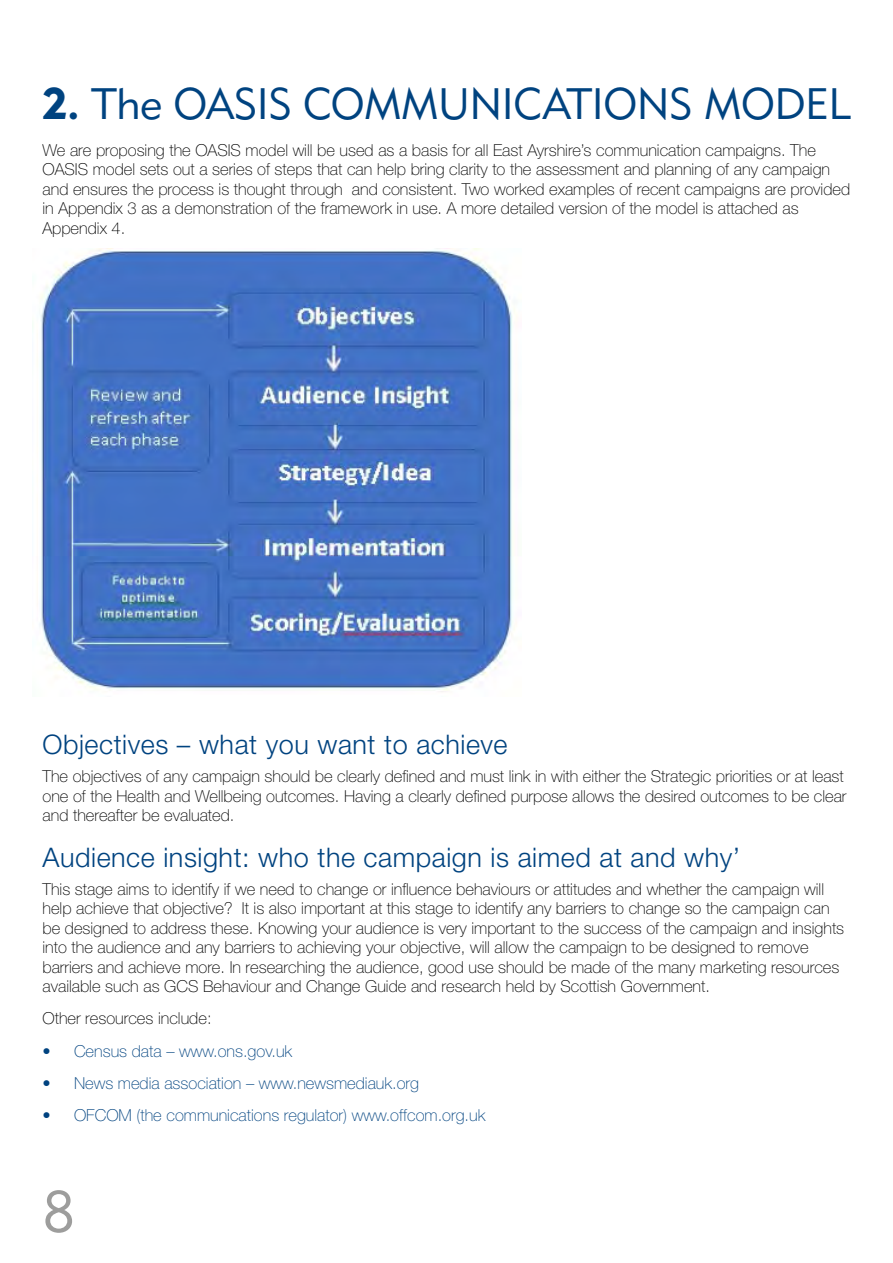
<style>
.page{position:relative;width:893px;height:1263px;background:#fff}
.page>*{position:absolute;margin:0;border:0;box-sizing:border-box;transform-origin:0 0}
.t1{font:57px "Geometric 415 BT Lite A";color:#9d9d9c}
.t2{font:43.5px "Geometric 415 BT Lite A";letter-spacing:-.01em;color:#004380}
.t3{font:300 27px "Helvetica Neue";letter-spacing:.02em;color:#004380}
.t4{font:100 16.5px/19.5px "Helvetica Neue";color:#000}
.t5{font:100 16.5px "Helvetica Neue";color:#004380}
.s1{font-family:"Geometric 415 BT Black A"}
</style>
<div class="page">
<img style="left:39px;top:248px;width:478px;height:444px">
<h2 class="t2" style="left:43px;top:78px;width:810px"><span class="s1">2.</span> The OASIS COMMUNICATIONS MODEL</h2>
<p class="t4" style="left:43px;top:140px;width:809px">We are proposing the OASIS model will be used as a basis for all East Ayrshire’s communication campaigns. The OASIS model sets out a series of steps that can help bring clarity to the assessment and planning of any campaign and ensures the process is thought through and consistent. Two worked examples of recent campaigns are provided in Appendix 3 as a demonstration of the framework in use. A more detailed version of the model is attached as Appendix 4.</p>
<h3 class="t3" style="left:43px;top:728px;width:467px">Objectives – what you want to achieve</h3>
<p class="t4" style="left:43px;top:767px;width:805px">The objectives of any campaign should be clearly defined and must link in with either the Strategic priorities or at least one of the Health and Wellbeing outcomes. Having a clearly defined purpose allows the desired outcomes to be clear and thereafter be evaluated.</p>
<h3 class="t3" style="left:43px;top:840px;width:699px">Audience insight: who the campaign is aimed at and why’</h3>
<p class="t4" style="left:43px;top:879px;width:803px">This stage aims to identify if we need to change or influence behaviours or attitudes and whether the campaign will help achieve that objective? It is also important at this stage to identify any barriers to change so the campaign can be designed to address these. Knowing your audience is very important to the success of the campaign and insights into the audience and any barriers to achieving your objective, will allow the campaign to be designed to remove barriers and achieve more. In researching the audience, good use should be made of the many marketing resources available such as GCS Behaviour and Change Guide and research held by Scottish Government.</p>
<p class="t4" style="left:43px;top:1009px;width:171px">Other resources include:</p>
<p class="t5" style="left:43px;top:1041px;width:251px">• Census data – www.ons.gov.uk</p>
<p class="t5" style="left:43px;top:1073px;width:378px">• News media association – www.newsmediauk.org</p>
<p class="t5" style="left:43px;top:1106px;width:444px">• OFCOM (the communications regulator) www.offcom.org.uk</p>
<h1 class="t1" style="left:43px;top:1177px;width:34px">8</h1>
</div>
